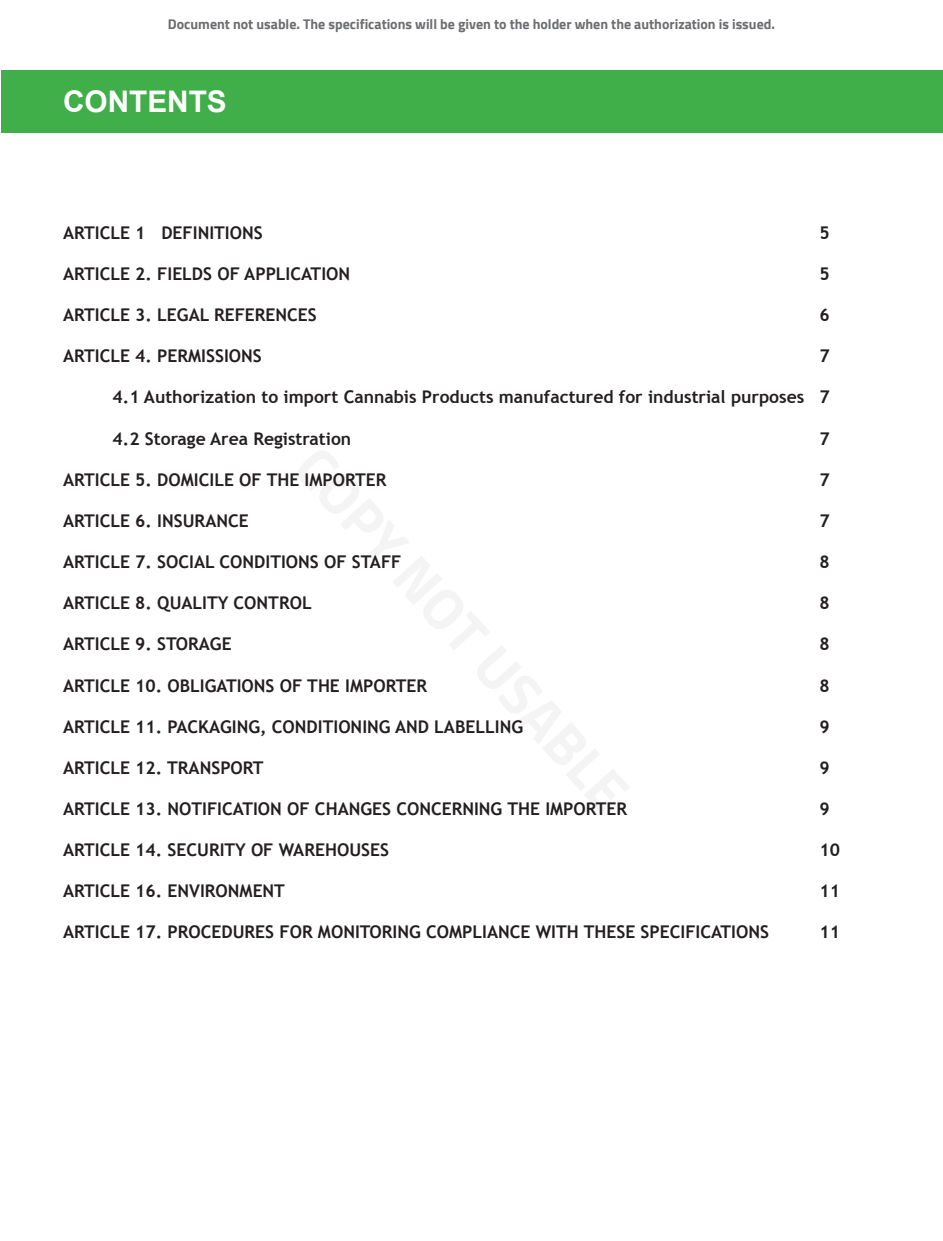
<style>
.page{position:relative;width:943px;height:1241px;background:#fff}
.page>*{position:absolute;margin:0;border:0;box-sizing:border-box;transform-origin:0 0}
.t1{font:700 29.75px "Arial";color:#fff}
.grand_titres{font:700 17.5px "Trebuchet MS";color:#231f20}
.t2{font:700 14px "Cairo";color:#6c6d70}
</style>
<div class="page">
<div style="left:1px;top:70px;width:941px;height:63px;background:#40ae49"></div>
<p class="t2" style="left:168px;top:16px;width:608px">Document not usable. The specifications will be given to the holder when the authorization is issued.</p>
<p class="t1" style="left:63px;top:82px;width:165px">CONTENTS</p>
<p class="grand_titres" style="left:63px;top:221px;width:201px">ARTICLE 1 DEFINITIONS</p>
<p class="grand_titres" style="left:819px;top:221px;width:12px">5</p>
<p class="grand_titres" style="left:63px;top:263px;width:289px">ARTICLE 2. FIELDS OF APPLICATION</p>
<p class="grand_titres" style="left:819px;top:263px;width:12px">5</p>
<p class="grand_titres" style="left:63px;top:304px;width:255px">ARTICLE 3. LEGAL REFERENCES</p>
<p class="grand_titres" style="left:819px;top:304px;width:12px">6</p>
<p class="grand_titres" style="left:63px;top:345px;width:200px">ARTICLE 4. PERMISSIONS</p>
<p class="grand_titres" style="left:819px;top:345px;width:12px">7</p>
<p class="grand_titres" style="left:113px;top:386px;width:718px">4.1 Authorization to import Cannabis Products manufactured for industrial purposes 7</p>
<p class="grand_titres" style="left:113px;top:427px;width:240px">4.2 Storage Area Registration</p>
<p class="grand_titres" style="left:819px;top:427px;width:12px">7</p>
<p class="grand_titres" style="left:63px;top:468px;width:325px">ARTICLE 5. DOMICILE OF THE IMPORTER</p>
<p class="grand_titres" style="left:819px;top:468px;width:12px">7</p>
<p class="grand_titres" style="left:63px;top:509px;width:187px">ARTICLE 6. INSURANCE</p>
<p class="grand_titres" style="left:819px;top:509px;width:12px">7</p>
<p class="grand_titres" style="left:63px;top:551px;width:340px">ARTICLE 7. SOCIAL CONDITIONS OF STAFF</p>
<p class="grand_titres" style="left:819px;top:551px;width:12px">8</p>
<p class="grand_titres" style="left:63px;top:592px;width:250px">ARTICLE 8. QUALITY CONTROL</p>
<p class="grand_titres" style="left:819px;top:592px;width:12px">8</p>
<p class="grand_titres" style="left:63px;top:633px;width:170px">ARTICLE 9. STORAGE</p>
<p class="grand_titres" style="left:819px;top:633px;width:12px">8</p>
<p class="grand_titres" style="left:63px;top:674px;width:365px">ARTICLE 10. OBLIGATIONS OF THE IMPORTER</p>
<p class="grand_titres" style="left:819px;top:674px;width:12px">8</p>
<p class="grand_titres" style="left:63px;top:715px;width:461px">ARTICLE 11. PACKAGING, CONDITIONING AND LABELLING</p>
<p class="grand_titres" style="left:819px;top:715px;width:12px">9</p>
<p class="grand_titres" style="left:63px;top:756px;width:202px">ARTICLE 12. TRANSPORT</p>
<p class="grand_titres" style="left:819px;top:756px;width:12px">9</p>
<p class="grand_titres" style="left:63px;top:797px;width:565px">ARTICLE 13. NOTIFICATION OF CHANGES CONCERNING THE IMPORTER</p>
<p class="grand_titres" style="left:819px;top:797px;width:12px">9</p>
<p class="grand_titres" style="left:63px;top:838px;width:327px">ARTICLE 14. SECURITY OF WAREHOUSES</p>
<p class="grand_titres" style="left:819px;top:838px;width:22px">10</p>
<p class="grand_titres" style="left:63px;top:880px;width:223px">ARTICLE 16. ENVIRONMENT</p>
<p class="grand_titres" style="left:819px;top:880px;width:22px">11</p>
<p class="grand_titres" style="left:63px;top:921px;width:707px">ARTICLE 17. PROCEDURES FOR MONITORING COMPLIANCE WITH THESE SPECIFICATIONS</p>
<p class="grand_titres" style="left:819px;top:921px;width:22px">11</p>
</div>
